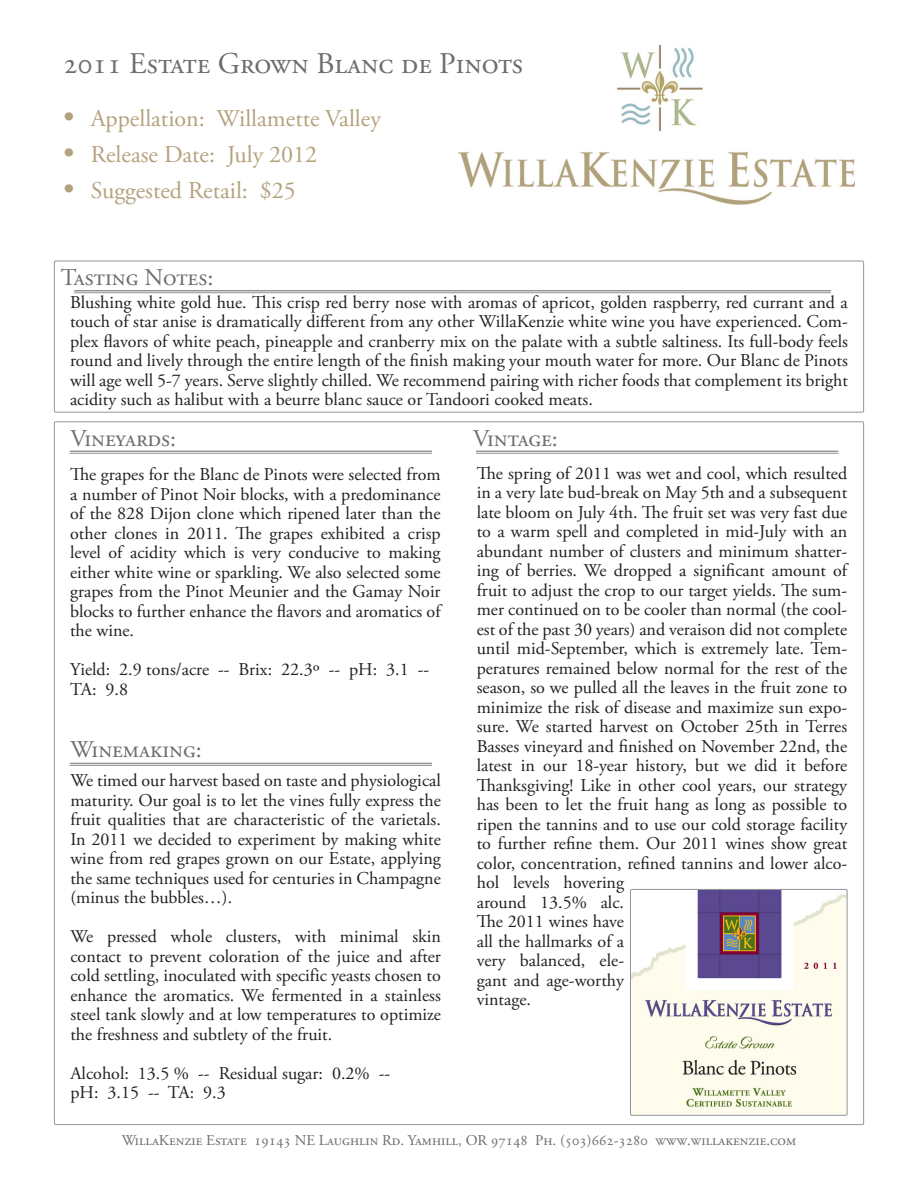
<style>
.page{position:relative;width:918px;height:1188px;background:#fff}
.page>*{position:absolute;margin:0;border:0;box-sizing:border-box;transform-origin:0 0}
.t1{font:30px "Adobe Garamond Pro";color:#6c6d70}
.t2{font:24px "Adobe Garamond Pro";color:#b4a27e}
.t3{font:24px "Adobe Garamond Pro";letter-spacing:.03em;color:#6c6d70}
.t4{font:18px/19.5px "Adobe Garamond Pro";color:#231f20;text-align:justify}
.t5{font:15px "Adobe Garamond Pro";color:#6c6d70}
.s1{font-size:30px}
</style>
<div class="page">
<img style="left:458px;top:46px;width:397px;height:159px">
<div style="left:54px;top:261px;width:810px;height:152px;border:1px solid #939598;border-radius:2px"></div>
<hr style="left:74px;top:290px;width:757px;height:1px;background:#939598">
<hr style="left:74px;top:292px;width:757px;height:1px;background:#939598">
<hr style="left:70px;top:451px;width:362px;height:1px;background:#939598">
<hr style="left:70px;top:453px;width:362px;height:1px;background:#939598">
<hr style="left:476px;top:451px;width:362px;height:1px;background:#939598">
<hr style="left:476px;top:453px;width:362px;height:1px;background:#939598">
<hr style="left:70px;top:763px;width:362px;height:1px;background:#939598">
<hr style="left:70px;top:765px;width:362px;height:1px;background:#939598">
<img style="left:632px;top:891px;width:213px;height:223px">
<div style="left:630px;top:889px;width:217px;height:227px;border:1px solid #939598;border-radius:2px"></div>
<p class="t1" style="left:63px;top:46px;width:462px">2011 Estate Grown Blanc de Pinots</p>
<p class="t2" style="left:62px;top:104px;width:320px"><span class="s1">•</span> Appellation: Willamette Valley</p>
<p class="t2" style="left:62px;top:140px;width:257px"><span class="s1">•</span> Release Date: July 2012</p>
<p class="t2" style="left:62px;top:176px;width:235px"><span class="s1">•</span> Suggested Retail: $25</p>
<p class="t3" style="left:61px;top:263px;width:154px">Tasting Notes:</p>
<p class="t4" style="left:70px;top:293px;width:779px">Blushing white gold hue. This crisp red berry nose with aromas of apricot, golden raspberry, red currant and a touch of star anise is dramatically different from any other WillaKenzie white wine you have experienced. Com&shy;plex flavors of white peach, pineapple and cranberry mix on the palate with a subtle saltiness. Its full-body feels round and lively through the entire length of the finish making your mouth water for more. Our Blanc de Pinots will age well 5-7 years. Serve slightly chilled. We recommend pairing with richer foods that complement its bright acidity such as halibut with a beurre blanc sauce or Tandoori cooked meats.</p>
<h2 class="t3" style="left:70px;top:424px;width:107px">Vineyards:</h2>
<p class="t3" style="left:473px;top:424px;width:86px">Vintage:</p>
<p class="t4" style="left:70px;top:465px;width:372px">The grapes for the Blanc de Pinots were selected from a number of Pinot Noir blocks, with a predominance of the 828 Dijon clone which ripened later than the other clones in 2011. The grapes exhibited a crisp</p>
<p class="t4" style="left:70px;top:543px;width:372px">level of acidity which is very conducive to making</p>
<p class="t4" style="left:70px;top:563px;width:372px">either white wine or sparkling. We also selected some grapes from the Pinot Meunier and the Gamay Noir blocks to further enhance the flavors and aromatics of the wine.</p>
<p class="t4" style="left:70px;top:660px;width:361px">Yield: 2.9 tons/acre -- Brix: 22.3º -- pH: 3.1 --<br>TA: 9.8</p>
<p class="t3" style="left:70px;top:735px;width:133px">Winemaking:</p>
<p class="t4" style="left:70px;top:771px;width:372px">We timed our harvest based on taste and physiological maturity. Our goal is to let the vines fully express the fruit qualities that are characteristic of the varietals.<br>In 2011 we decided to experiment by making white wine from red grapes grown on our Estate, applying the same techniques used for centuries in Champagne (minus the bubbles…).</p>
<p class="t4" style="left:70px;top:927px;width:372px">We pressed whole clusters, with minimal skin</p>
<p class="t4" style="left:70px;top:947px;width:372px">contact to prevent coloration of the juice and after cold settling, inoculated with specific yeasts chosen to enhance the aromatics. We fermented in a stainless steel tank slowly and at low temperatures to optimize the freshness and subtlety of the fruit.</p>
<p class="t4" style="left:70px;top:1064px;width:321px">Alcohol: 13.5 % -- Residual sugar: 0.2% --</p>
<p class="t4" style="left:70px;top:1083px;width:157px">pH: 3.15 -- TA: 9.3</p>
<p class="t4" style="left:477px;top:464px;width:372px;text-align:left">The spring of 2011 was wet and cool, which resulted in a very late bud-break on May 5th and a subsequent late bloom on July 4th. The fruit set was very fast due to a warm spell and completed in mid-July with an abundant number of clusters and minimum shatter&shy;ing of berries. We dropped a significant amount of fruit to adjust the crop to our target yields. The sum&shy;mer continued on to be cooler than normal (the cool&shy;est of the past 30 years) and veraison did not complete until mid-September, which is extremely late. Tem&shy;peratures remained below normal for the rest of the season, so we pulled all the leaves in the fruit zone to minimize the risk of disease and maximize sun expo&shy;sure. We started harvest on October 25th in Terres Basses vineyard and finished on November 22nd, the latest in our 18-year history, but we did it before Thanksgiving! Like in other cool years, our strategy has been to let the fruit hang as long as possible to ripen the tannins and to use our cold storage facility to further refine them. Our 2011 wines show great color, concentration, refined tannins and lower alco&shy;hol levels hovering<br>around 13.5% alc.<br>The 2011 wines have<br>all the hallmarks of a<br>very balanced, ele-<br>gant and age-worthy<br>vintage.</p>
<p class="t5" style="left:122px;top:1131px;width:676px">WillaKenzie Estate 19143 NE Laughlin Rd. Yamhill, OR 97148 Ph. (503)662-3280 www.willakenzie.com</p>
</div>
